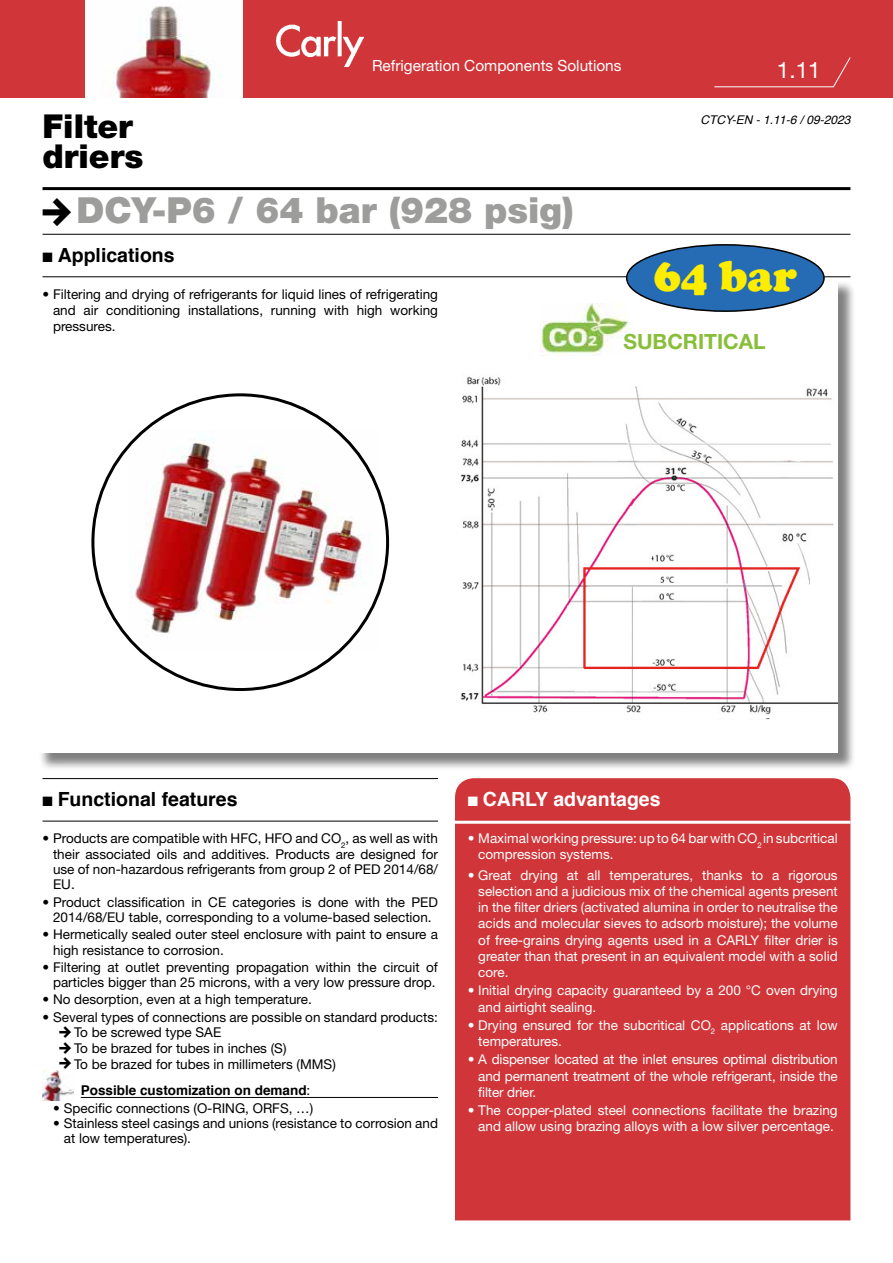
<style>
.page{position:relative;width:893px;height:1263px;background:#fff}
.page>*{position:absolute;margin:0;border:0;box-sizing:border-box;transform-origin:0 0}
.t1{font:900 45px "Cooper";color:#ffed00}
.t2{font:900 36px "Helvetica Neue LT Pro";color:#9d9d9c}
.t3{font:900 33px/30px "Helvetica Neue LT Pro";color:#000}
.t4{font:22.5px "Helvetica Neue LT Pro";color:#fff}
.t5{font:700 21px "Helvetica Neue LT Pro";color:#89be3b}
.t6{font:700 19.5px "Helvetica";color:#000}
.t7{font:700 19.5px "Helvetica";color:#fff}
.t8{font:15.3px "Helvetica Neue LT Pro";color:#fff}
.t9{font:13.5px/15.5px "Helvetica Neue LT Pro";color:#000}
.t10{font:13.5px/16.2px "Helvetica Neue LT Pro";color:#fff}
.t11{font:700 13.5px "Helvetica";color:#000}
.t12{font:italic 12px "Helvetica";color:#000}
.s1{font-family:"Helvetica Neue LT Pro";font-weight:400}
</style>
<div class="page">
<div style="left:0;top:0;width:893px;height:98px;background:#d03639"></div>
<div style="left:455px;top:778px;width:395px;height:442px;background:#d03639"></div>
<hr style="left:43px;top:187px;width:807px;height:3px;background:#000">
<hr style="left:43px;top:234px;width:807px;height:1px;background:#000">
<hr style="left:43px;top:276px;width:807px;height:1px;background:#000">
<hr style="left:43px;top:778px;width:395px;height:1px;background:#000">
<hr style="left:43px;top:821px;width:395px;height:1px;background:#000">
<hr style="left:455px;top:821px;width:395px;height:3px;background:#fff">
<div style="left:85px;top:0;width:157px;height:98px;background:#fff"></div>
<img style="left:276px;top:21px;width:88px;height:45px">
<svg style="left:714px;top:57px;width:137px;height:31px"></svg>
<div style="left:38px;top:280px;width:818px;height:491px;background:#000;opacity:.5"></div>
<div style="left:36px;top:278px;width:802px;height:475px;background:#fff"></div>
<img style="left:130px;top:430px;width:247px;height:219px">
<div style="left:627px;top:245px;width:197px;height:66px;background:#256cb5;border-radius:50%"></div>
<div style="left:626px;top:244px;width:199px;height:68px;border:2px solid #000;border-radius:50%"></div>
<img style="left:541px;top:303px;width:87px;height:52px">
<img style="left:460px;top:376px;width:378px;height:339px">
<img style="left:116px;top:6px;width:97px;height:92px">
<hr style="left:81px;top:1097px;width:357px;height:1px;background:#000">
<img style="left:43px;top:1071px;width:31px;height:29px">
<p class="t8" style="left:372px;top:56px;width:251px">Refrigeration Components Solutions</p>
<h3 class="t4" style="left:777px;top:56px;width:45px">1.11</h3>
<h3 class="t3" style="left:43px;top:111px;width:102px">Filter driers</h3>
<p class="t12" style="left:700px;top:110px;width:152px">CTCY-EN - 1.11-6 / 09-2023</p>
<h2 class="t2" style="left:77px;top:188px;width:499px">DCY-P6 / 64 bar (928 psig)</h2>
<h3 class="t6" style="left:43px;top:240px;width:134px">■ Applications</h3>
<p class="t9" style="left:53px;top:286px;width:386px;line-height:16.2px;text-align:justify;text-indent:-11px">• Filtering and drying of refrigerants for liquid lines of refrigerating and air conditioning installations, running with high working pressures.</p>
<h1 class="t1" style="left:654px;top:250px;width:145px">64 bar</h1>
<h3 class="t5" style="left:623px;top:328px;width:144px">SUBCRITICAL</h3>
<h3 class="t6" style="left:43px;top:784px;width:197px">■ Functional features</h3>
<h3 class="t7" style="left:468px;top:784px;width:194px">■ CARLY advantages</h3>
<p class="t10" style="left:478px;top:830px;width:361px;text-indent:-11px">• Maximal working pressure: up to 64 bar with CO<sub>2</sub> in subcritical compression systems.</p>
<p class="t10" style="left:478px;top:866px;width:361px;text-align:justify;text-indent:-11px">• Great drying at all temperatures, thanks to a rigorous selection and a judicious mix of the chemical agents present in the filter driers (activated alumina in order to neutralise the acids and molecular sieves to adsorb moisture); the volume of free-grains drying agents used in a CARLY filter drier is greater than that present in an equivalent model with a solid core.</p>
<p class="t10" style="left:478px;top:982px;width:361px;text-indent:-11px">• Initial drying capacity guaranteed by a 200 °C oven drying and airtight sealing.</p>
<p class="t10" style="left:478px;top:1016px;width:361px;text-indent:-10px">• Drying ensured for the subcritical CO<sub>2</sub> applications at low temperatures.</p>
<p class="t10" style="left:478px;top:1051px;width:361px;text-align:justify;text-indent:-11px">• A dispenser located at the inlet ensures optimal distribution and permanent treatment of the whole refrigerant, inside the filter drier.</p>
<p class="t10" style="left:468px;top:1102px;width:371px;text-align:center">• The copper-plated steel connections facilitate the brazing and allow using brazing alloys with a low silver percentage.</p>
<p class="t9" style="left:53px;top:830px;width:386px;text-align:justify;text-indent:-11px">• Products are compatible with HFC, HFO and CO<sub>2</sub>, as well as with their associated oils and additives. Products are designed for use of non-hazardous refrigerants from group 2 of PED 2014/68/ EU.</p>
<p class="t9" style="left:43px;top:894px;width:397px;text-align:center">• Product classification in CE categories is done with the PED<br>2014/68/EU table, corresponding to a volume-based selection.</p>
<p class="t9" style="left:53px;top:926px;width:386px;text-indent:-11px">• Hermetically sealed outer steel enclosure with paint to ensure a high resistance to corrosion.</p>
<p class="t9" style="left:43px;top:959px;width:397px;text-align:right">• Filtering at outlet preventing propagation within the circuit of particles bigger than 25 microns, with a very low pressure drop.</p>
<p class="t9" style="left:43px;top:991px;width:271px">• No desorption, even at a high temperature.</p>
<p class="t9" style="left:74px;top:1008px;width:365px;text-indent:-31px">• Several types of connections are possible on standard products:<br>To be screwed type SAE<br>To be brazed for tubes in inches (S)<br>To be brazed for tubes in millimeters (MMS)</p>
<p class="t11" style="left:81px;top:1079px;width:231px">Possible customization on demand<span class="s1">:</span></p>
<p class="t9" style="left:53px;top:1100px;width:262px">• Specific connections (O-RING, ORFS, …)</p>
<p class="t9" style="left:64px;top:1115px;width:376px;text-indent:-11px">• Stainless steel casings and unions (resistance to corrosion and at low temperatures).</p>
</div>
